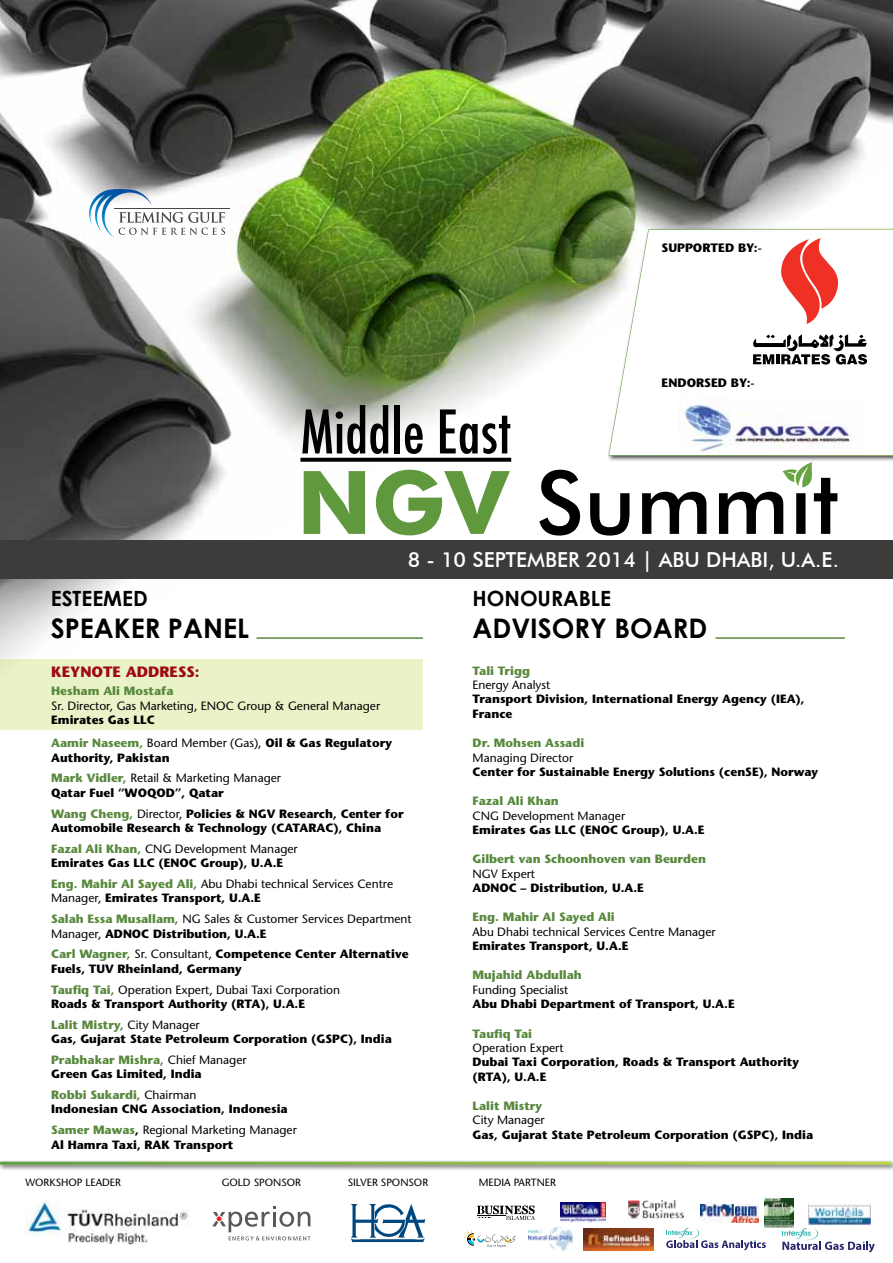
<style>
.page{position:relative;width:893px;height:1263px;background:#fff}
.page>*{position:absolute;margin:0;border:0;box-sizing:border-box;transform-origin:0 0}
.t1{font:500 87.75px "Futura BT";color:#000}
.t2{font:500 condensed 58.35px "Futura";color:#000}
.t3{font:700 27px "z Century";color:#000}
.t4{font:700 21px "z Century";color:#000}
.t5{font:500 20.7px "Futura BT";color:#fff}
.t6{font:700 15px "Stone Sans Std";color:#9e0b0f}
.t7{font:700 12.15px "Stone Sans Std";color:#000}
.t8{font:700 12px/20.9px "Stone Sans Std";color:#000}
.t9{font:500 12px/20.9px "Stone Sans Std";color:#000}
.t10{font:700 12px "Stone Sans Std";color:#58893d}
.t11{font:500 10.5px "Stone Sans Std";color:#000}
.s1{font-weight:700;color:#60983d}
.s2{color:#58893d}
.s3{font-weight:500}
.s4{font-weight:700}
.s5{font-weight:700;color:#58893d}
</style>
<div class="page">
<img style="left:0;top:0;width:893px;height:660px">
<div style="left:0;top:540px;width:893px;height:38px;background:#3c3c3a"></div>
<svg style="left:782px;top:462px;width:35px;height:25px"></svg>
<svg style="left:300px;top:458px;width:211px;height:4px"></svg>
<hr style="left:114px;top:209px;width:116px;height:1px;background:#454844">
<svg style="left:89px;top:189px;width:136px;height:49px"></svg>
<svg style="left:458px;top:288px;width:18px;height:43px"></svg>
<hr style="left:256px;top:637px;width:167px;height:2px;background:#58893d">
<hr style="left:716px;top:637px;width:129px;height:2px;background:#58893d">
<div style="left:0;top:660px;width:423px;height:70px;background:#eaf2c8"></div>
<div style="left:0;top:1159px;width:893px;height:12px;background:#000;opacity:.75"></div>
<hr style="left:0;top:1162px;width:891px;height:3px;background:#fff">
<div style="left:607px;top:227px;width:286px;height:235px;background:#000;opacity:.75"></div>
<svg style="left:608px;top:229px;width:285px;height:227px"></svg>
<img style="left:679px;top:398px;width:181px;height:54px">
<svg style="left:780px;top:238px;width:60px;height:86px"></svg>
<svg style="left:753px;top:334px;width:114px;height:30px"></svg>
<img style="left:528px;top:1228px;width:44px;height:22px">
<svg style="left:462px;top:1229px;width:54px;height:18px"></svg>
<svg style="left:477px;top:1205px;width:58px;height:15px"></svg>
<img style="left:561px;top:1202px;width:45px;height:21px">
<img style="left:628px;top:1200px;width:56px;height:18px">
<img style="left:764px;top:1199px;width:29px;height:29px">
<img style="left:701px;top:1205px;width:58px;height:17px">
<img style="left:808px;top:1203px;width:63px;height:23px">
<img style="left:583px;top:1228px;width:70px;height:22px">
<svg style="left:666px;top:1228px;width:100px;height:22px"></svg>
<svg style="left:782px;top:1228px;width:93px;height:24px"></svg>
<img style="left:26px;top:1202px;width:163px;height:43px">
<svg style="left:212px;top:1206px;width:98px;height:34px"></svg>
<svg style="left:351px;top:1204px;width:74px;height:39px"></svg>
<p class="t7" style="left:662px;top:240px;width:102px">SUPPORTED BY:-</p>
<h2 class="t2" style="left:300px;top:394px;width:212px">Middle East</h2>
<p class="t7" style="left:662px;top:375px;width:95px">ENDORSED BY:-</p>
<h3 class="t4" style="left:51px;top:582px;width:99px">ESTEEMED</h3>
<h3 class="t3" style="left:51px;top:608px;width:200px">SPEAKER PANEL</h3>
<h1 class="t1" style="left:297px;top:449px;width:543px"><span class="s1">NGV</span> SUMMIT</h1>
<h3 class="t5" style="left:408px;top:547px;width:433px">8 - 10 SEPTEMBER 2014 | ABU DHABI, U.A.E.</h3>
<h3 class="t4" style="left:472px;top:582px;width:140px">HONOURABLE</h3>
<h3 class="t3" style="left:472px;top:608px;width:236px">ADVISORY BOARD</h3>
<p class="t6" style="left:51px;top:663px;width:41px">Keynote</p>
<p class="t6" style="left:126px;top:663px;width:22px">Address</p>
<p class="t6" style="left:195px;top:663px;width:6px">:</p>
<p class="t10" style="left:51px;top:684px;width:124px">Hesham Ali Mostafa</p>
<p class="t9" style="left:51px;top:695px;width:330px">Sr. Director, Gas Marketing, ENOC Group &amp; General Manager</p>
<p class="t8" style="left:51px;top:709px;width:343px;line-height:23px">Emirates Gas LLC<br><span class="s2">Aamir Naseem,</span> <span class="s3">Board Member (Gas),</span> Oil &amp; Gas Regulatory</p>
<p class="t9" style="left:51px;top:747px;width:231px"><span class="s4">Authority, Pakistan<br></span><span class="s5">Mark Vidler,</span> Retail &amp; Marketing Manager</p>
<p class="t8" style="left:51px;top:782px;width:354px">Qatar Fuel “WOQOD”, Qatar<br><span class="s2">Wang Cheng,</span> <span class="s3">Director,</span> Policies &amp; NGV Research, Center for</p>
<p class="t8" style="left:51px;top:817px;width:331px">Automobile Research &amp; Technology (CATARAC), China<br><span class="s2">Fazal Ali Khan,</span> <span class="s3">CNG Development Manager</span></p>
<p class="t8" style="left:51px;top:852px;width:343px">Emirates Gas LLC (ENOC Group), U.A.E<br><span class="s2">Eng. Mahir Al Sayed Ali,</span> <span class="s3">Abu Dhabi technical Services Centre</span></p>
<p class="t9" style="left:51px;top:888px;width:362px">Manager, <span class="s4">Emirates Transport, U.A.E<br></span><span class="s5">Salah Essa Musallam,</span> NG Sales &amp; Customer Services Department</p>
<p class="t8" style="left:51px;top:923px;width:359px"><span class="s3">Manager,</span> ADNOC Distribution, U.A.E<br><span class="s2">Carl Wagner,</span> <span class="s3">Sr. Consultant,</span> Competence Center Alternative</p>
<p class="t9" style="left:51px;top:958px;width:290px"><span class="s4">Fuels, TUV Rheinland, Germany<br></span><span class="s5">Taufiq Tai,</span> Operation Expert, Dubai Taxi Corporation</p>
<p class="t8" style="left:51px;top:993px;width:255px">Roads &amp; Transport Authority (RTA), U.A.E<br><span class="s2">Lalit Mistry,</span> <span class="s3">City Manager</span></p>
<p class="t8" style="left:51px;top:1028px;width:342px">Gas, Gujarat State Petroleum Corporation (GSPC), India<br><span class="s2">Prabhakar Mishra,</span> <span class="s3">Chief Manager</span></p>
<p class="t8" style="left:51px;top:1064px;width:152px">Green Gas Limited, India<br><span class="s2">Robbi Sukardi,</span> <span class="s3">Chairman</span></p>
<p class="t8" style="left:51px;top:1099px;width:247px">Indonesian CNG Association, Indonesia<br><span class="s2">Samer Mawas</span>, <span class="s3">Regional Marketing Manager</span></p>
<p class="t8" style="left:51px;top:1134px;width:184px">Al Hamra Taxi, RAK Transport</p>
<p class="t10" style="left:472px;top:663px;width:59px">Tali Trigg</p>
<p class="t9" style="left:472px;top:674px;width:79px">Energy Analyst</p>
<p class="t8" style="left:472px;top:692px;width:334px;line-height:14.4px">Transport Division, International Energy Agency (IEA),<br>France</p>
<p class="t10" style="left:472px;top:736px;width:113px">Dr. Mohsen Assadi</p>
<p class="t9" style="left:472px;top:747px;width:102px">Managing Director</p>
<p class="t8" style="left:472px;top:761px;width:347px">Center for Sustainable Energy Solutions (cenSE), Norway</p>
<p class="t10" style="left:472px;top:794px;width:88px">Fazal Ali Khan</p>
<p class="t9" style="left:472px;top:805px;width:154px">CNG Development Manager</p>
<p class="t8" style="left:472px;top:819px;width:233px">Emirates Gas LLC (ENOC Group), U.A.E</p>
<p class="t10" style="left:472px;top:852px;width:235px">Gilbert van Schoonhoven van Beurden</p>
<p class="t9" style="left:472px;top:863px;width:64px">NGV Expert</p>
<p class="t8" style="left:472px;top:877px;width:173px">ADNOC – Distribution, U.A.E</p>
<p class="t10" style="left:472px;top:910px;width:144px">Eng. Mahir Al Sayed Ali</p>
<p class="t9" style="left:472px;top:921px;width:245px">Abu Dhabi technical Services Centre Manager</p>
<p class="t8" style="left:472px;top:935px;width:157px">Emirates Transport, U.A.E</p>
<p class="t10" style="left:472px;top:968px;width:111px">Mujahid Abdullah</p>
<p class="t9" style="left:472px;top:979px;width:97px">Funding Specialist</p>
<p class="t8" style="left:472px;top:994px;width:264px">Abu Dhabi Department of Transport, U.A.E</p>
<p class="t10" style="left:472px;top:1026px;width:61px">Taufiq Tai</p>
<p class="t9" style="left:472px;top:1037px;width:93px">Operation Expert</p>
<p class="t8" style="left:472px;top:1055px;width:328px;line-height:14.4px">Dubai Taxi Corporation, Roads &amp; Transport Authority (RTA), U.A.E</p>
<p class="t10" style="left:472px;top:1099px;width:71px">Lalit Mistry</p>
<p class="t9" style="left:472px;top:1110px;width:74px">City Manager</p>
<p class="t8" style="left:472px;top:1124px;width:342px">Gas, Gujarat State Petroleum Corporation (GSPC), India</p>
<p class="t11" style="left:26px;top:1176px;width:97px">WORKSHOP LEADER</p>
<p class="t11" style="left:222px;top:1176px;width:8px">gold</p>
<p class="t11" style="left:254px;top:1176px;width:8px">sponsor</p>
<p class="t11" style="left:348px;top:1176px;width:12px">SIlver</p>
<p class="t11" style="left:381px;top:1176px;width:14px">Sponsor</p>
<p class="t11" style="left:479px;top:1176px;width:9px">med</p>
<p class="t11" style="left:501px;top:1176px;width:20px">ia partner</p>
</div>
